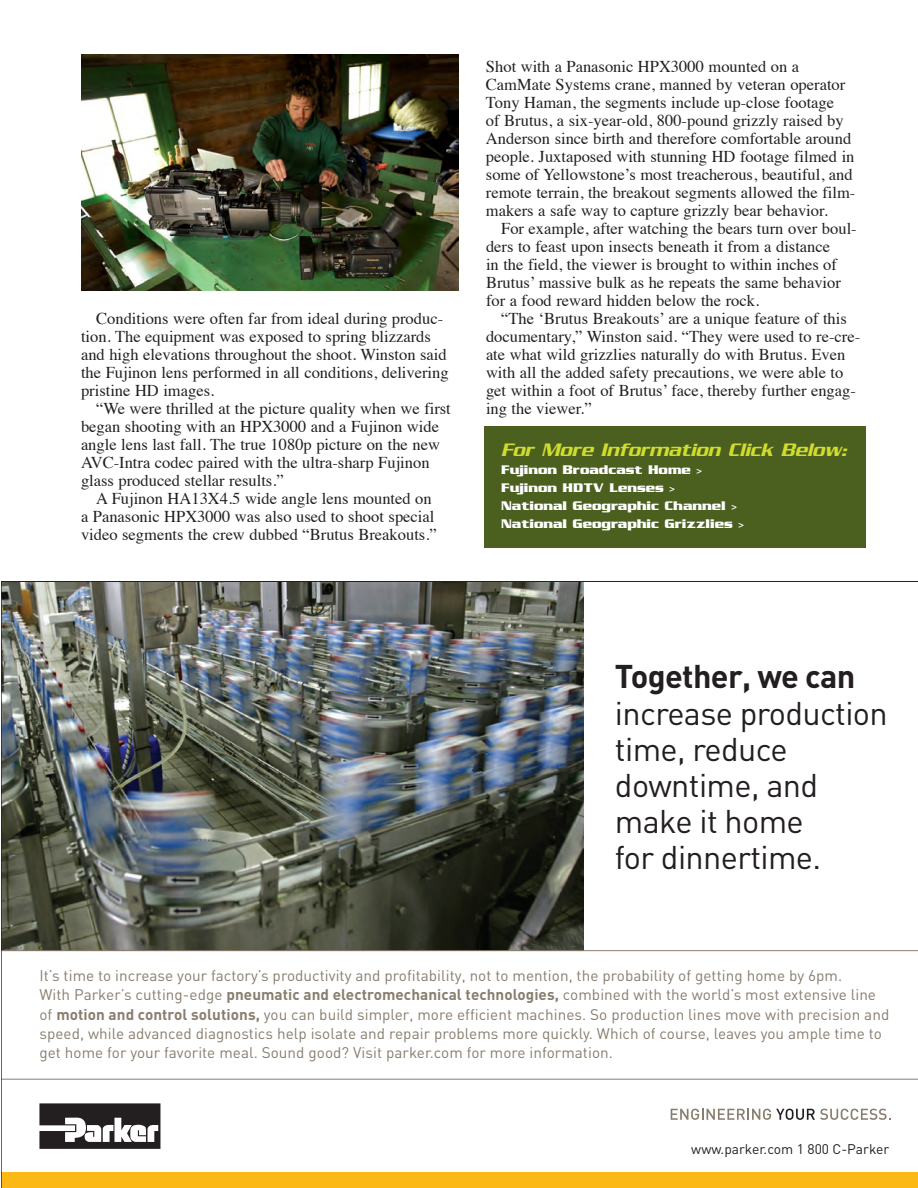
<style>
.page{position:relative;width:918px;height:1188px;background:#fff}
.page>*{position:absolute;margin:0;border:0;box-sizing:border-box;transform-origin:0 0}
.t1{font:32.55px/36.2px "DIN";letter-spacing:-.02em;color:#231f20}
.BODY{font:italic 19.5px "Serpentine ICG";color:#d0dd2e}
.BODY-2{font:16.5px/18px "Times";color:#231f20}
.t2{font:15.3px/19.4px "DIN";letter-spacing:.005em;color:#887d6e}
.t3{font:13.8px "DIN";color:#231f20}
.BODY-3{font:700 13.5px "Serpentine ICG";color:#fff}
.s1{font-weight:700}
</style>
<div class="page">
<div style="left:485px;top:427px;width:381px;height:121px;background:#4b601f"></div>
<img style="left:1px;top:581px;width:917px;height:591px">
<div style="left:1px;top:1172px;width:917px;height:16px;background:#fcb814"></div>
<img style="left:81px;top:54px;width:378px;height:237px">
<p class="BODY-2" style="left:81px;top:308px;width:369px;text-indent:15px">Conditions were often far from ideal during produc&shy;tion. The equipment was exposed to spring blizzards and high elevations throughout the shoot. Winston said the Fujinon lens performed in all conditions, delivering pristine HD images.</p>
<p class="BODY-2" style="left:81px;top:398px;width:371px;text-indent:15px">“We were thrilled at the picture quality when we first began shooting with an HPX3000 and a Fujinon wide angle lens last fall. The true 1080p picture on the new AVC-Intra codec paired with the ultra-sharp Fujinon glass produced stellar results.”</p>
<p class="BODY-2" style="left:81px;top:488px;width:357px;text-indent:15px">A Fujinon HA13X4.5 wide angle lens mounted on a Panasonic HPX3000 was also used to shoot special video segments the crew dubbed “Brutus Breakouts.”</p>
<p class="BODY-2" style="left:486px;top:56px;width:371px">Shot with a Panasonic HPX3000 mounted on a CamMate Systems crane, manned by veteran operator Tony Haman, the segments include up-close footage<br>of Brutus, a six-year-old, 800-pound grizzly raised by Anderson since birth and therefore comfortable around people. Juxtaposed with stunning HD footage filmed in some of Yellowstone’s most treacherous, beautiful, and remote terrain, the breakout segments allowed the film&shy;makers a safe way to capture grizzly bear behavior.</p>
<p class="BODY-2" style="left:486px;top:218px;width:372px;text-indent:15px">For example, after watching the bears turn over boul&shy;ders to feast upon insects beneath it from a distance<br>in the field, the viewer is brought to within inches of Brutus’ massive bulk as he repeats the same behavior for a food reward hidden below the rock.</p>
<p class="BODY-2" style="left:486px;top:308px;width:376px;text-indent:15px">“The ‘Brutus Breakouts’ are a unique feature of this documentary,” Winston said. “They were used to re-cre&shy;ate what wild grizzlies naturally do with Brutus. Even with all the added safety precautions, we were able to get within a foot of Brutus’ face, thereby further engag&shy;ing the viewer.”</p>
<p class="BODY" style="left:501px;top:439px;width:347px">For More Information Click Below:</p>
<p class="BODY-3" style="left:501px;top:462px;width:203px">Fujinon Broadcast Home &gt;</p>
<p class="BODY-3" style="left:501px;top:480px;width:176px">Fujinon HDTV Lenses &gt;</p>
<p class="BODY-3" style="left:501px;top:498px;width:237px">National Geographic Channel &gt;</p>
<p class="BODY-3" style="left:501px;top:516px;width:244px">National Geographic Grizzlies &gt;</p>
<p class="t1" style="left:615px;top:658px;width:274px"><span class="s1">Together, we can </span>increase production time, reduce downtime, and make it home<br>for dinnertime.</p>
<p class="t2" style="left:39px;top:965px;width:851px">It’s time to increase your factory’s productivity and profitability, not to mention, the probability of getting home by 6pm.<br>With Parker’s cutting-edge <span class="s1">pneumatic and electromechanical technologies,</span> combined with the world’s most extensive line of <span class="s1">motion and control solutions,</span> you can build simpler, more efficient machines. So production lines move with precision and speed, while advanced diagnostics help isolate and repair problems more quickly. Which of course, leaves you ample time to get home for your favorite meal. Sound good? Visit parker.com for more information.</p>
<p class="t3" style="left:691px;top:1141px;width:199px">www.parker.com 1 800 C-Parker</p>
</div>
